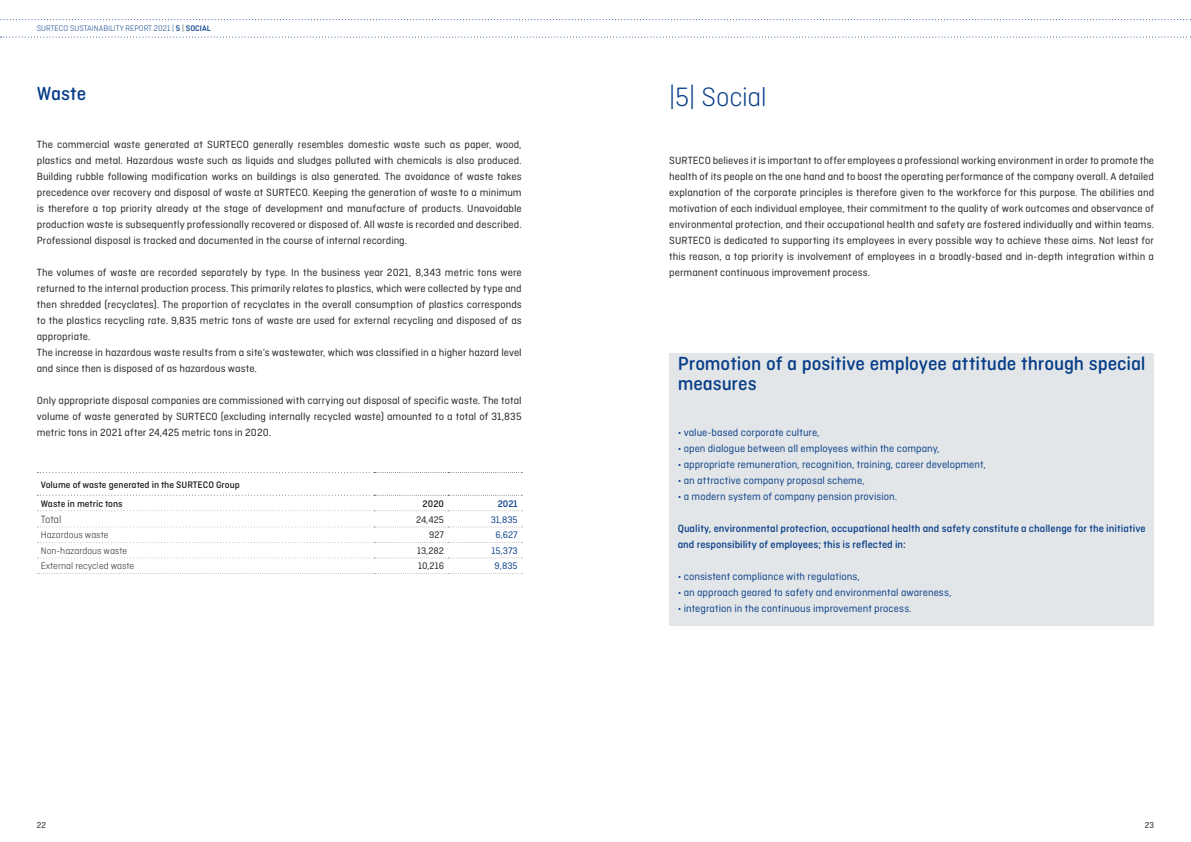
<style>
.page{position:relative;width:1191px;height:842px;background:#fff}
.page>*{position:absolute;margin:0;border:0;box-sizing:border-box;transform-origin:0 0}
.t1{font:300 28px "Ciutadella Rounded";letter-spacing:-.01em;color:#083e89}
.t2{font:500 20px/20px "Ciutadella Rounded";letter-spacing:-.005em;color:#083e89}
.t3{font:11px/16px "Ciutadella Rounded";letter-spacing:.005em;color:#231f20;text-align:justify}
.t4{font:11px "Ciutadella Rounded";color:#083e89}
.t5{font:500 11px/16px "Ciutadella Rounded";letter-spacing:.005em;color:#083e89}
.t6{font:300 11px "Ciutadella Rounded";letter-spacing:-.005em;color:#231f20}
.t7{font:500 10px/19.1px "Ciutadella Rounded";color:#231f20}
.t8{font:300 10px "Ciutadella Rounded";color:#231f20}
.t9{font:10px "Ciutadella Rounded";color:#083e89}
.t10{font:10px "Ciutadella Rounded";color:#231f20}
.t11{font:500 10px "Ciutadella Rounded";color:#083e89}
.t12{font:9px "Ciutadella Rounded";color:#231f20}
.t13{font:300 8.5px "Ciutadella Rounded";color:#083e89}
.s1{font-weight:500}
.s2{color:#231f20}
</style>
<div class="page">
<svg style="left:0;top:19px;width:1191px;height:1px"></svg>
<svg style="left:0;top:37px;width:1191px;height:1px"></svg>
<div style="left:669px;top:353px;width:485px;height:273px;background:#e3e6e8"></div>
<svg style="left:37px;top:573px;width:485px;height:1px"></svg>
<svg style="left:37px;top:472px;width:485px;height:1px"></svg>
<svg style="left:37px;top:495px;width:485px;height:1px"></svg>
<svg style="left:37px;top:510px;width:485px;height:1px"></svg>
<svg style="left:37px;top:526px;width:485px;height:1px"></svg>
<svg style="left:37px;top:542px;width:485px;height:1px"></svg>
<svg style="left:37px;top:557px;width:485px;height:1px"></svg>
<p class="t13" style="left:37px;top:24px;width:175px">SURTECO SUSTAINABILITY REPORT 2021 | <span class="s1">5</span> <span class="s2">|</span> <span class="s1">SOCIAL</span></p>
<h2 class="t2" style="left:37px;top:84px;width:51px">Waste</h2>
<p class="t3" style="left:37px;top:136px;width:486px">The commercial waste generated at SURTECO generally resembles domestic waste such as paper, wood, plastics and metal. Hazardous waste such as liquids and sludges polluted with chemicals is also produced.<br>Building rubble following modification works on buildings is also generated. The avoidance of waste takes precedence over recovery and disposal of waste at SURTECO. Keeping the generation of waste to a minimum is therefore a top priority already at the stage of development and manufacture of products. Unavoidable production waste is subsequently professionally recovered or disposed of. All waste is recorded and described.<br>Professional disposal is tracked and documented in the course of internal recording.</p>
<p class="t3" style="left:37px;top:264px;width:486px;text-align:left">The volumes of waste are recorded separately by type. In the business year 2021, 8,343 metric tons were returned to the internal production process. This primarily relates to plastics, which were collected by type and then shredded (recyclates). The proportion of recyclates in the overall consumption of plastics corresponds to the plastics recycling rate. 9,835 metric tons of waste are used for external recycling and disposed of as appropriate.<br>The increase in hazardous waste results from a site’s wastewater, which was classified in a higher hazard level and since then is disposed of as hazardous waste.</p>
<p class="t3" style="left:37px;top:392px;width:486px">Only appropriate disposal companies are commissioned with carrying out disposal of specific waste. The total volume of waste generated by SURTECO (excluding internally recycled waste) amounted to a total of 31,835 metric tons in 2021 after 24,425 metric tons in 2020.</p>
<p class="t7" style="left:41px;top:475px;width:200px">Volume of waste generated in the SURTECO Group<br>Waste in metric tons</p>
<p class="t7" style="left:422px;top:494px;width:23px">2020</p>
<p class="t11" style="left:498px;top:498px;width:22px">2021</p>
<p class="t6" style="left:41px;top:513px;width:22px">Total</p>
<p class="t10" style="left:416px;top:514px;width:29px">24,425</p>
<p class="t9" style="left:491px;top:514px;width:28px">31,835</p>
<p class="t8" style="left:41px;top:530px;width:69px">Hazardous waste</p>
<p class="t10" style="left:429px;top:530px;width:16px">927</p>
<p class="t9" style="left:495px;top:530px;width:24px">6,627</p>
<p class="t8" style="left:41px;top:545px;width:88px">Non-hazardous waste</p>
<p class="t10" style="left:417px;top:545px;width:28px">13,282</p>
<p class="t9" style="left:491px;top:545px;width:28px">15,373</p>
<p class="t8" style="left:41px;top:561px;width:95px">External recycled waste</p>
<p class="t10" style="left:418px;top:561px;width:27px">10,216</p>
<p class="t9" style="left:494px;top:561px;width:25px">9,835</p>
<h1 class="t1" style="left:669px;top:82px;width:99px">|5| Social</h1>
<p class="t3" style="left:669px;top:152px;width:486px">SURTECO believes it is important to offer employees a professional working environment in order to promote the health of its people on the one hand and to boost the operating performance of the company overall. A detailed explanation of the corporate principles is therefore given to the workforce for this purpose. The abilities and motivation of each individual employee, their commitment to the quality of work outcomes and observance of environmental protection, and their occupational health and safety are fostered individually and within teams.<br>SURTECO is dedicated to supporting its employees in every possible way to achieve these aims. Not least for this reason, a top priority is involvement of employees in a broadly-based and in-depth integration within a permanent continuous improvement process.</p>
<h2 class="t2" style="left:677px;top:354px;width:469px">Promotion of a positive employee attitude through special measures</h2>
<p class="t4" style="left:677px;top:426px;width:143px">• value-based corporate culture,</p>
<p class="t4" style="left:677px;top:442px;width:263px">• open dialogue between all employees within the company,</p>
<p class="t4" style="left:677px;top:458px;width:309px">• appropriate remuneration, recognition, training, career development,</p>
<p class="t4" style="left:677px;top:474px;width:188px">• an attractive company proposal scheme,</p>
<p class="t4" style="left:677px;top:490px;width:221px">• a modern system of company pension provision.</p>
<p class="t5" style="left:677px;top:520px;width:469px">Quality, environmental protection, occupational health and safety constitute a challenge for the initiative and responsibility of employees; this is reflected in:</p>
<p class="t4" style="left:677px;top:570px;width:184px">• consistent compliance with regulations,</p>
<p class="t4" style="left:677px;top:586px;width:275px">• an approach geared to safety and environmental awareness,</p>
<p class="t4" style="left:677px;top:602px;width:235px">• integration in the continuous improvement process.</p>
<p class="t12" style="left:37px;top:820px;width:11px">22</p>
<p class="t12" style="left:1144px;top:820px;width:11px">23</p>
</div>
